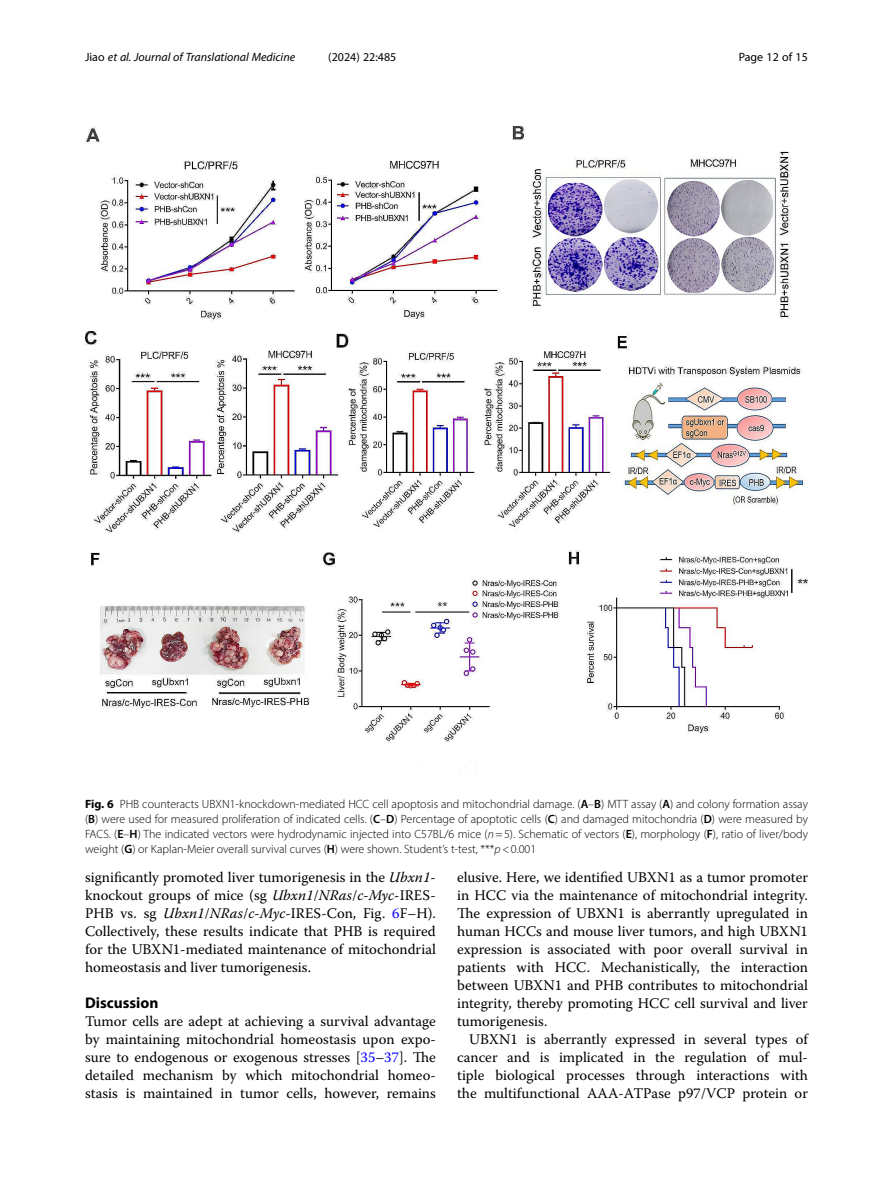
<style>
.page{position:relative;width:893px;height:1191px;background:#fff}
.page>*{position:absolute;margin:0;border:0;box-sizing:border-box;transform-origin:0 0}
.Head_1{font:700 15.45px "Myriad Pro";color:#000}
.Body_Text{font:14.7px/18px "Warnock Pro";color:#000;text-align:justify}
.Body_Text_Indent{font:14.7px/18px "Warnock Pro";color:#000;text-align:justify}
.Figure_Caption{font:300 12px/15px "Myriad Pro";color:#000;text-align:justify}
.t1{font:italic 12px "Myriad Pro";color:#000}
.t2{font:12px "Myriad Pro";color:#000}
.s1{font-style:normal}
.s2{font-weight:700}
.s3{font-weight:600}
.s4{font-style:italic}
.s5{color:#00f}
</style>
<div class="page">
<img style="left:85px;top:126px;width:723px;height:617px">
<p class="t1" style="left:85px;top:50px;width:212px"><span class="s1">Jiao</span> et al. Journal of Translational Medicine</p>
<p class="t2" style="left:328px;top:50px;width:70px">(2024) 22:485</p>
<p class="t2" style="left:739px;top:50px;width:71px">Page 12 of 15</p>
<p class="Figure_Caption" style="left:85px;top:796px;width:724px"><span class="s2">Fig. 6</span> PHB counteracts UBXN1-knockdown-mediated HCC cell apoptosis and mitochondrial damage. (<span class="s3">A</span>–<span class="s3">B</span>) MTT assay (<span class="s3">A</span>) and colony formation assay (<span class="s3">B</span>) were used for measured proliferation of indicated cells. (<span class="s3">C</span>–<span class="s3">D</span>) Percentage of apoptotic cells (<span class="s3">C</span>) and damaged mitochondria (<span class="s3">D</span>) were measured by FACS. (<span class="s3">E</span>–<span class="s3">H</span>) The indicated vectors were hydrodynamic injected into C57BL/6 mice (<span class="s4">n</span>=5). Schematic of vectors (<span class="s3">E</span>), morphology (<span class="s3">F</span>), ratio of liver/body weight (<span class="s3">G</span>) or Kaplan-Meier overall survival curves (<span class="s3">H</span>) were shown. Student’s t-test, ***<span class="s4">p&lt;</span>0.001</p>
<p class="Body_Text" style="left:85px;top:868px;width:352px">significantly promoted liver tumorigenesis in the <span class="s4">Ubxn1</span>- knockout groups of mice (sg <span class="s4">Ubxn1</span>/<span class="s4">NRas</span>/<span class="s4">c-Myc</span>-IRES-PHB vs. sg <span class="s4">Ubxn1</span>/<span class="s4">NRas</span>/<span class="s4">c-Myc</span>-IRES-Con, Fig. <span class="s5">6</span>F–H).<br>Collectively, these results indicate that PHB is required for the UBXN1-mediated maintenance of mitochondrial homeostasis and liver tumorigenesis.</p>
<p class="Head_1" style="left:85px;top:993px;width:75px">Discussion</p>
<p class="Body_Text" style="left:85px;top:1012px;width:352px">Tumor cells are adept at achieving a survival advantage by maintaining mitochondrial homeostasis upon expo&shy;sure to endogenous or exogenous stresses [<span class="s5">35</span>–<span class="s5">37</span>]. The detailed mechanism by which mitochondrial homeo&shy;stasis is maintained in tumor cells, however, remains</p>
<p class="Body_Text" style="left:457px;top:868px;width:352px">elusive. Here, we identified UBXN1 as a tumor promoter in HCC via the maintenance of mitochondrial integrity.<br>The expression of UBXN1 is aberrantly upregulated in human HCCs and mouse liver tumors, and high UBXN1 expression is associated with poor overall survival in patients with HCC. Mechanistically, the interaction between UBXN1 and PHB contributes to mitochondrial integrity, thereby promoting HCC cell survival and liver tumorigenesis.</p>
<p class="Body_Text_Indent" style="left:457px;top:1030px;width:352px;text-indent:12px">UBXN1 is aberrantly expressed in several types of cancer and is implicated in the regulation of mul&shy;tiple biological processes through interactions with the multifunctional AAA-ATPase p97/VCP protein or</p>
</div>
